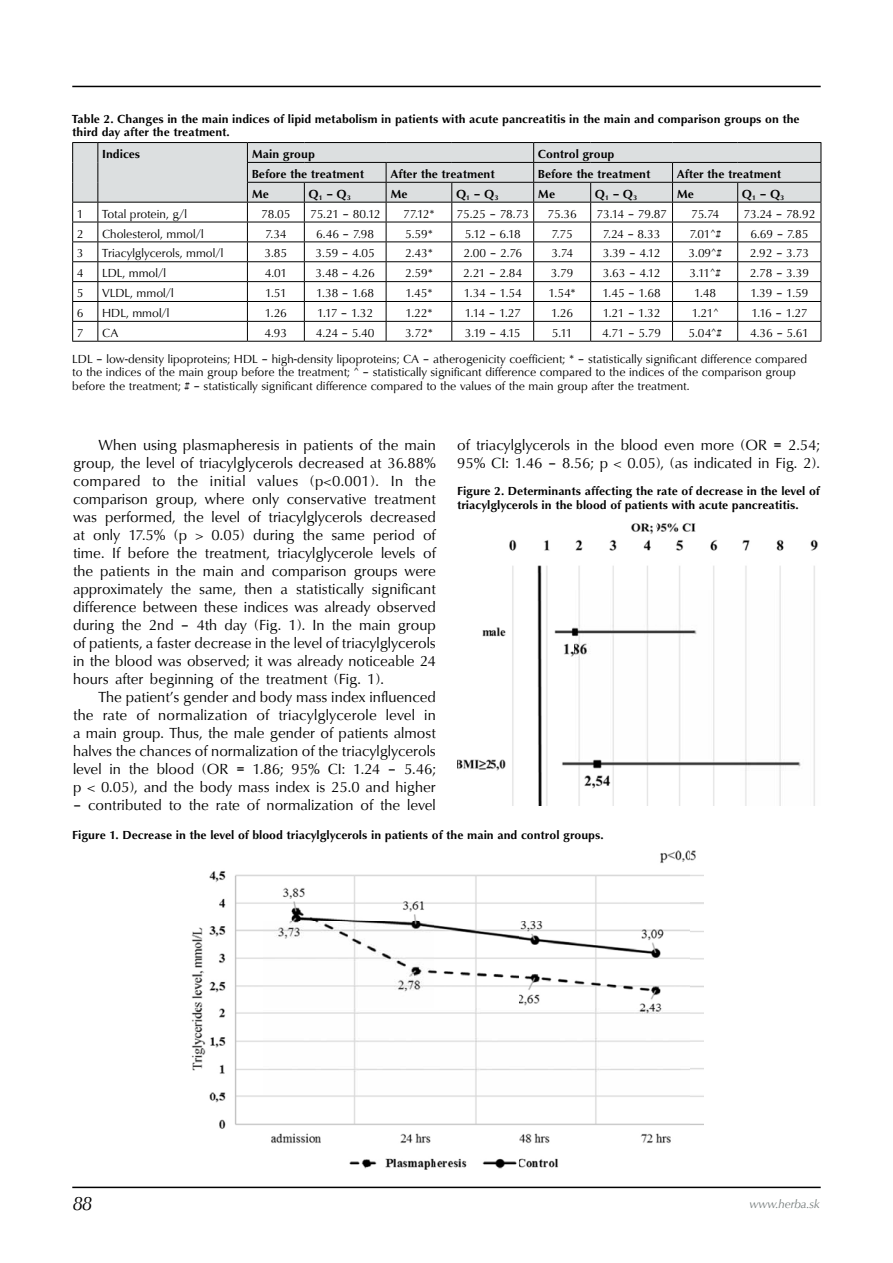
<style>
.page{position:relative;width:893px;height:1263px;background:#fff}
.page>*{position:absolute;margin:0;border:0;box-sizing:border-box;transform-origin:0 0}
.t1{font:italic 19.5px "URW Classico TEE";color:#000}
.t2{font:19.05px "Times New Roman";color:#000}
.t3{font:15px/18px "URW Classico TEE";color:#000;text-align:justify}
.t4{font:12px/25.7px "URW Classico TEE";color:#000;text-align:right}
.t5{font:700 12px/13.5px "URW Classico TEE";color:#000}
.t6{font:italic 12px "URW Classico TEE";color:#777e7e}
</style>
<div class="page">
<hr style="left:72px;top:86px;width:749px;height:1px;background:#000">
<hr style="left:72px;top:1187px;width:749px;height:1px;background:#000">
<img style="left:457px;top:523px;width:361px;height:283px">
<div style="left:457px;top:675px;width:34px;height:85px;background:#fff"></div>
<svg style="left:72px;top:142px;width:750px;height:200px"></svg>
<hr style="left:98px;top:341px;width:149px;height:1px;background:#000">
<hr style="left:247px;top:341px;width:57px;height:1px;background:#000">
<hr style="left:304px;top:341px;width:82px;height:1px;background:#000">
<hr style="left:386px;top:341px;width:66px;height:1px;background:#000">
<hr style="left:452px;top:341px;width:82px;height:1px;background:#000">
<hr style="left:534px;top:341px;width:57px;height:1px;background:#000">
<hr style="left:591px;top:341px;width:81px;height:1px;background:#000">
<hr style="left:672px;top:341px;width:66px;height:1px;background:#000">
<hr style="left:738px;top:341px;width:83px;height:1px;background:#000">
<img style="left:191px;top:850px;width:512px;height:320px">
<p class="t5" style="left:72px;top:112px;width:729px">Table 2. Changes in the main indices of lipid metabolism in patients with acute pancreatitis in the main and comparison groups on the third day after the treatment.</p>
<p class="t5" style="left:102px;top:148px;width:40px">Indices</p>
<p class="t5" style="left:252px;top:148px;width:65px">Main group</p>
<p class="t5" style="left:538px;top:148px;width:78px">Control group</p>
<p class="t5" style="left:252px;top:168px;width:114px">Before the treatment</p>
<p class="t5" style="left:390px;top:168px;width:106px">After the treatment</p>
<p class="t5" style="left:538px;top:168px;width:114px">Before the treatment</p>
<p class="t5" style="left:677px;top:168px;width:106px">After the treatment</p>
<p class="t5" style="left:252px;top:187px;width:19px">Me</p>
<p class="t5" style="left:309px;top:187px;width:44px">Q<sub>1</sub> – Q<sub>3</sub></p>
<p class="t5" style="left:390px;top:187px;width:19px">Me</p>
<p class="t5" style="left:456px;top:187px;width:44px">Q<sub>1</sub> – Q<sub>3</sub></p>
<p class="t5" style="left:538px;top:187px;width:19px">Me</p>
<p class="t5" style="left:595px;top:187px;width:44px">Q<sub>1</sub> – Q<sub>3</sub></p>
<p class="t5" style="left:677px;top:187px;width:19px">Me</p>
<p class="t5" style="left:742px;top:187px;width:44px">Q<sub>1</sub> – Q<sub>3</sub></p>
<p class="t4" style="left:77px;top:201px;width:8px">1</p>
<p class="t4" style="left:102px;top:201px;width:86px">Total protein, g/l</p>
<p class="t4" style="left:261px;top:201px;width:31px">78.05</p>
<p class="t4" style="left:310px;top:201px;width:72px">75.21 – 80.12</p>
<p class="t4" style="left:403px;top:201px;width:33px">77.12*</p>
<p class="t4" style="left:456px;top:201px;width:74px">75.25 – 78.73</p>
<p class="t4" style="left:547px;top:201px;width:31px">75.36</p>
<p class="t4" style="left:596px;top:201px;width:72px">73.14 – 79.87</p>
<p class="t4" style="left:691px;top:201px;width:30px">75.74</p>
<p class="t4" style="left:743px;top:201px;width:73px">73.24 – 78.92</p>
<p class="t4" style="left:77px;top:221px;width:8px">2</p>
<p class="t4" style="left:102px;top:221px;width:103px">Cholesterol, mmol/l</p>
<p class="t4" style="left:265px;top:221px;width:23px">7.34</p>
<p class="t4" style="left:316px;top:221px;width:59px">6.46 – 7.98</p>
<p class="t4" style="left:405px;top:221px;width:29px">5.59*</p>
<p class="t4" style="left:465px;top:221px;width:57px">5.12 – 6.18</p>
<p class="t4" style="left:551px;top:221px;width:23px">7.75</p>
<p class="t4" style="left:603px;top:221px;width:59px">7.24 – 8.33</p>
<p class="t4" style="left:689px;top:221px;width:33px">7.01^#</p>
<p class="t4" style="left:750px;top:221px;width:59px">6.69 – 7.85</p>
<p class="t4" style="left:77px;top:241px;width:8px">3</p>
<p class="t4" style="left:102px;top:241px;width:123px">Triacylglycerols, mmol/l</p>
<p class="t4" style="left:265px;top:241px;width:24px">3.85</p>
<p class="t4" style="left:316px;top:241px;width:61px">3.59 – 4.05</p>
<p class="t4" style="left:405px;top:241px;width:29px">2.43*</p>
<p class="t4" style="left:463px;top:241px;width:60px">2.00 – 2.76</p>
<p class="t4" style="left:551px;top:241px;width:23px">3.74</p>
<p class="t4" style="left:603px;top:241px;width:59px">3.39 – 4.12</p>
<p class="t4" style="left:689px;top:241px;width:35px">3.09^#</p>
<p class="t4" style="left:750px;top:241px;width:61px">2.92 – 3.73</p>
<p class="t4" style="left:77px;top:261px;width:8px">4</p>
<p class="t4" style="left:102px;top:261px;width:65px">LDL, mmol/l</p>
<p class="t4" style="left:265px;top:261px;width:24px">4.01</p>
<p class="t4" style="left:316px;top:261px;width:61px">3.48 – 4.26</p>
<p class="t4" style="left:405px;top:261px;width:29px">2.59*</p>
<p class="t4" style="left:463px;top:261px;width:60px">2.21 – 2.84</p>
<p class="t4" style="left:551px;top:261px;width:24px">3.79</p>
<p class="t4" style="left:603px;top:261px;width:59px">3.63 – 4.12</p>
<p class="t4" style="left:689px;top:261px;width:33px">3.11^#</p>
<p class="t4" style="left:750px;top:261px;width:61px">2.78 – 3.39</p>
<p class="t4" style="left:77px;top:281px;width:8px">5</p>
<p class="t4" style="left:102px;top:281px;width:73px">VLDL, mmol/l</p>
<p class="t4" style="left:265px;top:281px;width:23px">1.51</p>
<p class="t4" style="left:316px;top:281px;width:60px">1.38 – 1.68</p>
<p class="t4" style="left:405px;top:281px;width:29px">1.45*</p>
<p class="t4" style="left:464px;top:281px;width:59px">1.34 – 1.54</p>
<p class="t4" style="left:549px;top:281px;width:29px">1.54*</p>
<p class="t4" style="left:603px;top:281px;width:60px">1.45 – 1.68</p>
<p class="t4" style="left:694px;top:281px;width:24px">1.48</p>
<p class="t4" style="left:750px;top:281px;width:60px">1.39 – 1.59</p>
<p class="t4" style="left:77px;top:300px;width:8px">6</p>
<p class="t4" style="left:102px;top:300px;width:69px">HDL, mmol/l</p>
<p class="t4" style="left:265px;top:300px;width:24px">1.26</p>
<p class="t4" style="left:317px;top:300px;width:58px">1.17 – 1.32</p>
<p class="t4" style="left:405px;top:300px;width:29px">1.22*</p>
<p class="t4" style="left:465px;top:300px;width:57px">1.14 – 1.27</p>
<p class="t4" style="left:551px;top:300px;width:24px">1.26</p>
<p class="t4" style="left:603px;top:300px;width:59px">1.21 – 1.32</p>
<p class="t4" style="left:692px;top:300px;width:28px">1.21^</p>
<p class="t4" style="left:751px;top:300px;width:57px">1.16 – 1.27</p>
<p class="t4" style="left:77px;top:320px;width:8px">7</p>
<p class="t4" style="left:102px;top:320px;width:18px">CA</p>
<p class="t4" style="left:265px;top:320px;width:24px">4.93</p>
<p class="t4" style="left:316px;top:320px;width:60px">4.24 – 5.40</p>
<p class="t4" style="left:405px;top:320px;width:29px">3.72*</p>
<p class="t4" style="left:465px;top:320px;width:57px">3.19 – 4.15</p>
<p class="t4" style="left:552px;top:320px;width:22px">5.11</p>
<p class="t4" style="left:602px;top:320px;width:60px">4.71 – 5.79</p>
<p class="t4" style="left:688px;top:320px;width:35px">5.04^#</p>
<p class="t4" style="left:72px;top:320px;width:738px">4.36 – 5.61<br>LDL – low-density lipoproteins; HDL – high-density lipoproteins; CA – atherogenicity coefficient; * – statistically significant difference compared</p>
<p class="t4" style="left:72px;top:365px;width:725px;line-height:13.5px;text-align:left">to the indices of the main group before the treatment; ^ – statistically significant difference compared to the indices of the comparison group before the treatment; # – statistically significant difference compared to the values of the main group after the treatment.</p>
<p class="t3" style="left:73px;top:436px;width:364px;text-indent:26px">When using plasmapheresis in patients of the main group, the level of triacylglycerols decreased at 36.88% compared to the initial values (p&lt;0.001). In the comparison group, where only conservative treatment was performed, the level of triacylglycerols decreased at only 17.5% (p &gt; 0.05) during the same period of time. If before the treatment, triacylglycerole levels of the patients in the main and comparison groups were approximately the same, then a statistically significant difference between these indices was already observed during the 2nd – 4th day (Fig. 1). In the main group of patients, a faster decrease in the level of triacylglycerols in the blood was observed; it was already noticeable 24 hours after beginning of the treatment (Fig. 1).</p>
<p class="t3" style="left:73px;top:688px;width:364px;text-indent:26px">The patient’s gender and body mass index influenced the rate of normalization of triacylglycerole level in a main group. Thus, the male gender of patients almost halves the chances of normalization of the triacylglycerols level in the blood (OR = 1.86; 95% CI: 1.24 – 5.46; p &lt; 0.05), and the body mass index is 25.0 and higher</p>
<p class="t3" style="left:73px;top:796px;width:364px">– contributed to the rate of normalization of the level</p>
<p class="t3" style="left:457px;top:436px;width:364px">of triacylglycerols in the blood even more (OR = 2.54;<br>95% CI: 1.46 – 8.56; p &lt; 0.05), (as indicated in Fig. 2).</p>
<p class="t5" style="left:457px;top:485px;width:364px">Figure 2. Determinants affecting the rate of decrease in the level of triacylglycerols in the blood of patients with acute pancreatitis.</p>
<p class="t2" style="left:120px;top:789px;width:189px">of the treatment (Fig. 1).</p>
<p class="t5" style="left:72px;top:829px;width:533px">Figure 1. Decrease in the level of blood triacylglycerols in patients of the main and control groups.</p>
<h1 class="t1" style="left:73px;top:1191px;width:20px">88</h1>
<p class="t6" style="left:749px;top:1197px;width:72px">www.herba.sk</p>
</div>
